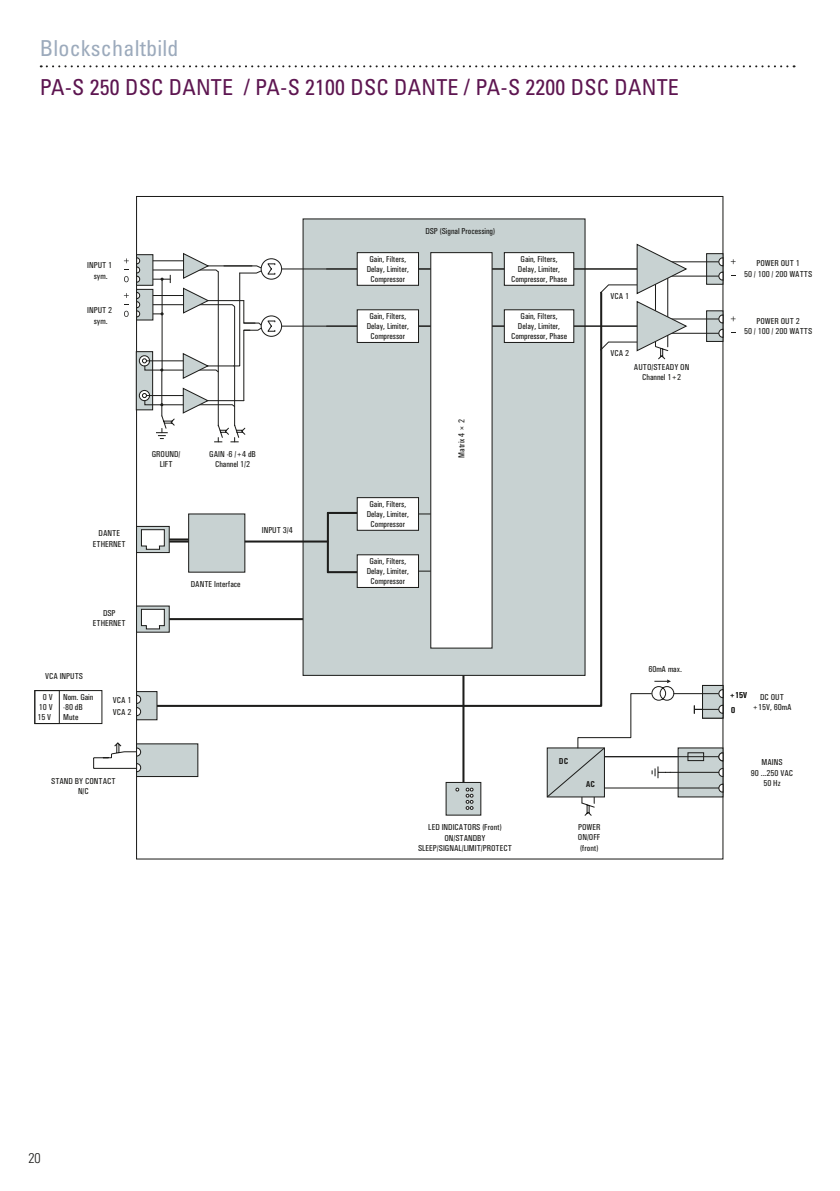
<style>
.page{position:relative;width:840px;height:1191px;background:#fff}
.page>*{position:absolute;margin:0;border:0;box-sizing:border-box;transform-origin:0 0}
.t1{font:condensed 22px "Univers LT Pro";letter-spacing:.01em;color:#5d1550}
.t2{font:condensed 22px "Univers LT Pro";letter-spacing:.01em;color:#9caabc}
.t3{font:300 condensed 14px "Univers LT Pro";color:#1d1d1b}
.t4{font:500 condensed 8.6px/10.2px "Univers";color:#1d1d1b;text-align:center}
.t5{font:500 condensed 8.6px "Univers";color:#1d1d1b}
</style>
<div class="page">
<svg style="left:41px;top:65px;width:753px;height:2px"></svg>
<div style="left:302px;top:218px;width:283px;height:458px;background:#c8d2d2"></div>
<hr style="left:162px;top:540px;width:165px;height:2px;background:#1d1d1b">
<svg style="left:705px;top:253px;width:18px;height:32px"></svg>
<hr style="left:669px;top:261px;width:49px;height:1px;background:#1d1d1b">
<svg style="left:717px;top:257px;width:6px;height:24px"></svg>
<svg style="left:730px;top:259px;width:5px;height:5px"></svg>
<hr style="left:669px;top:276px;width:49px;height:1px;background:#1d1d1b">
<svg style="left:705px;top:310px;width:18px;height:32px"></svg>
<hr style="left:669px;top:318px;width:49px;height:1px;background:#1d1d1b">
<svg style="left:717px;top:314px;width:6px;height:24px"></svg>
<svg style="left:730px;top:316px;width:5px;height:5px"></svg>
<hr style="left:669px;top:333px;width:49px;height:1px;background:#1d1d1b">
<hr style="left:462px;top:675px;width:2px;height:107px;background:#1d1d1b">
<div style="left:445px;top:782px;width:36px;height:33px;background:#c8d2d2"></div>
<svg style="left:465px;top:788px;width:8px;height:21px"></svg>
<svg style="left:455px;top:788px;width:4px;height:3px"></svg>
<div style="left:136px;top:743px;width:62px;height:34px;background:#c8d2d2;border:1px solid #1d1d1b"></div>
<svg style="left:93px;top:741px;width:49px;height:31px"></svg>
<div style="left:136px;top:691px;width:21px;height:29px;background:#c8d2d2;border:1px solid #1d1d1b"></div>
<svg style="left:136px;top:694px;width:6px;height:22px"></svg>
<svg style="left:243px;top:329px;width:360px;height:420px"></svg>
<hr style="left:275px;top:326px;width:370px;height:1px;background:#1d1d1b">
<hr style="left:275px;top:268px;width:370px;height:1px;background:#1d1d1b">
<div style="left:356px;top:252px;width:63px;height:34px;background:#fff;border:1px solid #1d1d1b"></div>
<div style="left:356px;top:309px;width:63px;height:34px;background:#fff;border:1px solid #1d1d1b"></div>
<div style="left:503px;top:252px;width:71px;height:34px;background:#fff;border:1px solid #1d1d1b"></div>
<div style="left:503px;top:309px;width:71px;height:34px;background:#fff;border:1px solid #1d1d1b"></div>
<svg style="left:545px;top:679px;width:178px;height:137px"></svg>
<hr style="left:669px;top:772px;width:49px;height:1px;background:#1d1d1b">
<hr style="left:604px;top:787px;width:114px;height:1px;background:#1d1d1b">
<svg style="left:124px;top:276px;width:4px;height:6px"></svg>
<svg style="left:124px;top:258px;width:5px;height:5px"></svg>
<svg style="left:124px;top:311px;width:4px;height:6px"></svg>
<svg style="left:599px;top:243px;width:89px;height:117px"></svg>
<hr style="left:383px;top:570px;width:81px;height:1px;background:#1d1d1b">
<hr style="left:377px;top:513px;width:87px;height:1px;background:#1d1d1b">
<div style="left:356px;top:497px;width:63px;height:34px;background:#fff;border:1px solid #1d1d1b"></div>
<div style="left:356px;top:554px;width:63px;height:34px;background:#fff;border:1px solid #1d1d1b"></div>
<div style="left:430px;top:252px;width:62px;height:396px;background:#fff;border:1px solid #1d1d1b"></div>
<div style="left:136px;top:605px;width:34px;height:27px;background:#c8d2d2;border:1px solid #1d1d1b"></div>
<svg style="left:140px;top:608px;width:25px;height:22px"></svg>
<div style="left:261px;top:316px;width:20px;height:20px;background:#fff;border-radius:50%"></div>
<div style="left:260px;top:315px;width:22px;height:22px;border:1px solid #1d1d1b;border-radius:50%"></div>
<div style="left:261px;top:259px;width:20px;height:20px;background:#fff;border-radius:50%"></div>
<div style="left:260px;top:258px;width:22px;height:22px;border:1px solid #1d1d1b;border-radius:50%"></div>
<svg style="left:135px;top:252px;width:141px;height:190px"></svg>
<div style="left:35px;top:690px;width:67px;height:33px;border:1px solid #1d1d1b"></div>
<hr style="left:169px;top:538px;width:34px;height:2px;background:#1d1d1b">
<div style="left:188px;top:513px;width:57px;height:59px;background:#c8d2d2"></div>
<div style="left:136px;top:526px;width:34px;height:27px;background:#c8d2d2;border:1px solid #1d1d1b"></div>
<svg style="left:140px;top:529px;width:25px;height:21px"></svg>
<h1 class="t2" style="left:40px;top:34px;width:140px">Blockschaltbild</h1>
<h1 class="t1" style="left:40px;top:73px;width:640px">PA-S 250 DSC DANTE / PA-S 2100 DSC DANTE / PA-S 2200 DSC DANTE</h1>
<p class="t4" style="left:87px;top:261px;width:27px">INPUT 1 sym.</p>
<p class="t4" style="left:87px;top:306px;width:27px">INPUT 2 sym.</p>
<p class="t4" style="left:93px;top:529px;width:34px">DANTE<br>ETHERNET</p>
<p class="t4" style="left:93px;top:609px;width:34px">DSP<br>ETHERNET</p>
<p class="t4" style="left:152px;top:449px;width:30px">GROUND/<br>LIFT</p>
<p class="t4" style="left:209px;top:449px;width:48px">GAIN -6 /+4 dB<br>Channel 1/2</p>
<p class="t4" style="left:191px;top:579px;width:51px">DANTE Interface</p>
<p class="t4" style="left:262px;top:525px;width:32px">INPUT 3/4</p>
<p class="t4" style="left:366px;top:254px;width:44px">Gain, Filters,<br>Delay, Limiter,<br>Compressor</p>
<p class="t4" style="left:425px;top:227px;width:71px">DSP (Signal Processing)</p>
<p class="t4" style="left:511px;top:254px;width:57px">Gain, Filters,<br>Delay, Limiter,<br>Compressor, Phase</p>
<p class="t4" style="left:366px;top:312px;width:44px">Gain, Filters,<br>Delay, Limiter,<br>Compressor</p>
<p class="t4" style="left:511px;top:312px;width:57px">Gain, Filters,<br>Delay, Limiter,<br>Compressor, Phase</p>
<p class="t4" style="left:366px;top:499px;width:44px">Gain, Filters,<br>Delay, Limiter,<br>Compressor</p>
<p class="t4" style="left:366px;top:557px;width:44px">Gain, Filters,<br>Delay, Limiter,<br>Compressor</p>
<p class="t4" style="left:457px;top:458px;width:40px;rotate:-90deg">Matrix 4 × 2</p>
<p class="t4" style="left:610px;top:291px;width:20px">VCA 1</p>
<p class="t4" style="left:610px;top:349px;width:20px">VCA 2</p>
<p class="t4" style="left:633px;top:363px;width:57px">AUTO/STEADY ON<br>Channel 1+2</p>
<p class="t4" style="left:743px;top:259px;width:70px">POWER OUT 1<br>50 / 100 / 200 WATTS</p>
<p class="t4" style="left:743px;top:316px;width:70px">POWER OUT 2<br>50 / 100 / 200 WATTS</p>
<p class="t4" style="left:45px;top:672px;width:39px">VCA INPUTS</p>
<p class="t4" style="left:37px;top:692px;width:57px;text-align:left;text-indent:5px">0 V Nom. Gain<br>10 V -80 dB<br>15 V</p>
<p class="t4" style="left:63px;top:713px;width:17px">Mute</p>
<p class="t4" style="left:648px;top:665px;width:35px">60mA max.</p>
<p class="t4" style="left:729px;top:690px;width:19px">+15V</p>
<p class="t4" style="left:752px;top:693px;width:41px">DC OUT +15V, 60mA</p>
<p class="t4" style="left:113px;top:694px;width:20px;line-height:12.2px;text-align:left">VCA 1<br>VCA 2</p>
<p class="t4" style="left:730px;top:705px;width:5px">0</p>
<p class="t5" style="left:558px;top:756px;width:11px">DC</p>
<p class="t4" style="left:750px;top:758px;width:44px">MAINS<br>90 ...250 VAC<br>50 Hz</p>
<p class="t4" style="left:51px;top:777px;width:66px">STAND BY CONTACT<br>N/C</p>
<p class="t5" style="left:585px;top:779px;width:11px">AC</p>
<h2 class="t3" style="left:28px;top:1148px;width:14px">20</h2>
<p class="t4" style="left:418px;top:823px;width:95px">LED INDICATORS (Front)<br>ON/STANDBY<br>SLEEP/SIGNAL/LIMIT/PROTECT</p>
<p class="t4" style="left:577px;top:823px;width:24px;text-align:justify">POWER ON/OFF (front)</p>
</div>
